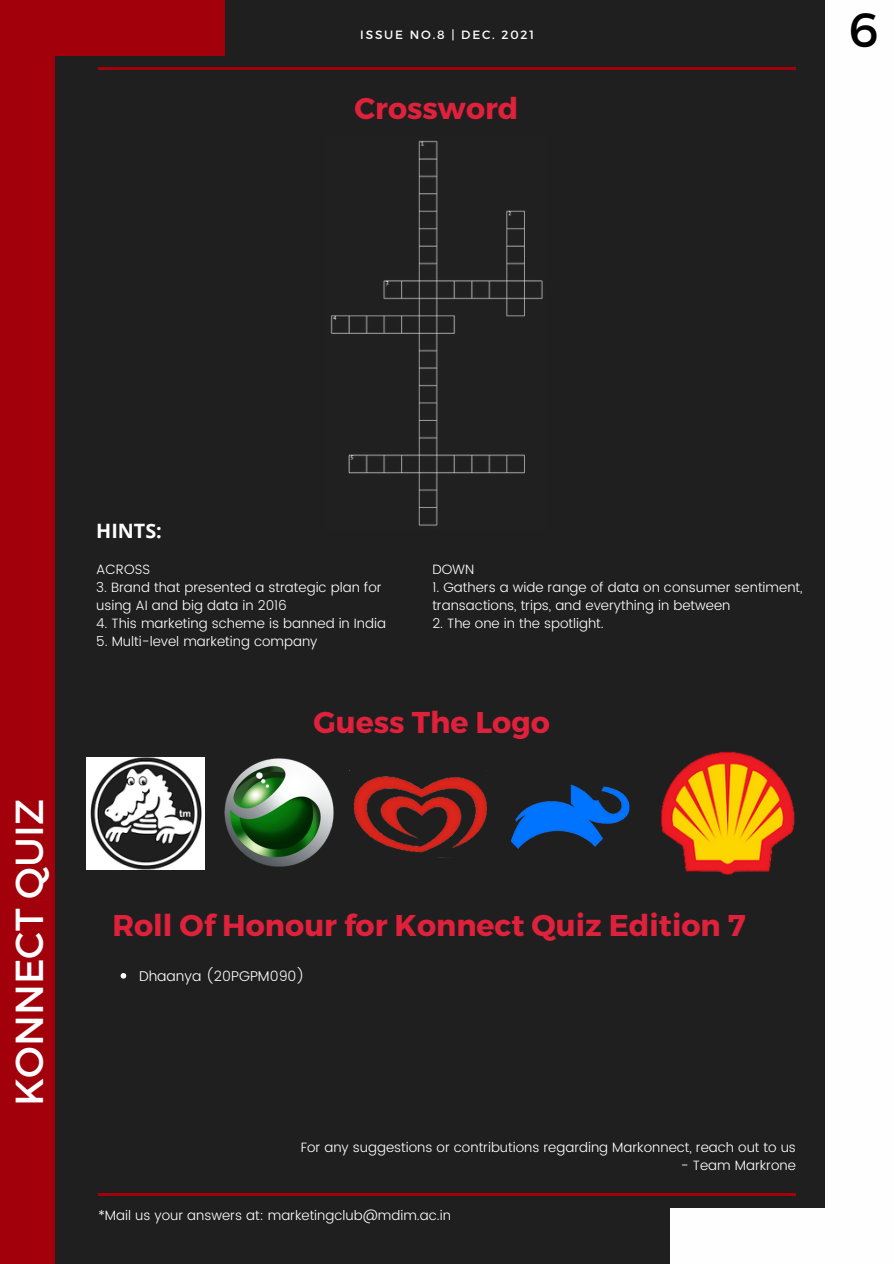
<style>
.page{position:relative;width:894px;height:1264px;background:#fff}
.page>*{position:absolute;margin:0;border:0;box-sizing:border-box;transform-origin:0 0}
.t1{font:48px "Montserrat";color:#000}
.t2{font:39px "Montserrat";color:#fefefe}
.t3{font:700 30px "Montserrat";color:#df213b}
.t4{font:700 19.8px "Open Sans";color:#fff}
.t5{font:300 14.1px "Poppins";color:#fff}
.t6{font:300 13.5px/18px "Poppins";color:#fff}
.t7{font:12px "Montserrat";letter-spacing:.15em;color:#fefefe}
</style>
<div class="page">
<div style="left:0;top:0;width:893px;height:1263px;background:#1f1f1f"></div>
<hr style="left:98px;top:67px;width:697px;height:3px;background:#a2000a">
<div style="left:825px;top:0;width:68px;height:1263px;background:#fefefe"></div>
<div style="left:0;top:0;width:55px;height:1263px;background:#a2000a"></div>
<hr style="left:98px;top:1193px;width:697px;height:2px;background:#a2000a">
<div style="left:0;top:0;width:225px;height:55px;background:#a2000a"></div>
<div style="left:670px;top:1208px;width:223px;height:55px;background:#fefefe"></div>
<img style="left:330px;top:140px;width:213px;height:386px">
<img style="left:87px;top:757px;width:117px;height:112px">
<img style="left:224px;top:758px;width:110px;height:109px">
<img style="left:353px;top:776px;width:134px;height:77px">
<img style="left:510px;top:784px;width:120px;height:65px">
<img style="left:661px;top:751px;width:134px;height:124px">
<svg style="left:121px;top:973px;width:5px;height:5px"></svg>
<p class="t7" style="left:360px;top:27px;width:175px">ISSUE NO.8 | DEC. 2021</p>
<p class="t3" style="left:354px;top:89px;width:165px">Crossword</p>
<p class="t1" style="left:848px;top:-2px;width:31px">6</p>
<p class="t2" style="left:4px;top:1105px;width:308px;rotate:-90deg">KONNECT QUIZ</p>
<p class="t4" style="left:96px;top:516px;width:67px">HINTS:</p>
<p class="t6" style="left:96px;top:560px;width:55px">ACROSS</p>
<p class="t6" style="left:96px;top:578px;width:287px">3. Brand that presented a strategic plan for using AI and big data in 2016</p>
<p class="t6" style="left:96px;top:614px;width:291px">4. This marketing scheme is banned in India</p>
<p class="t6" style="left:96px;top:632px;width:223px">5. Multi-level marketing company</p>
<p class="t6" style="left:432px;top:560px;width:43px">DOWN</p>
<p class="t6" style="left:432px;top:578px;width:371px">1. Gathers a wide range of data on consumer sentiment, transactions, trips, and everything in between</p>
<p class="t6" style="left:432px;top:614px;width:173px">2. The one in the spotlight.</p>
<p class="t3" style="left:313px;top:702px;width:238px">Guess The Logo</p>
<p class="t3" style="left:112px;top:905px;width:634px">Roll Of Honour for Konnect Quiz Edition 7</p>
<p class="t5" style="left:139px;top:967px;width:167px">Dhaanya (20PGPM090)</p>
<p class="t6" style="left:301px;top:1137px;width:496px">For any suggestions or contributions regarding Markonnect, reach out to us</p>
<p class="t6" style="left:680px;top:1155px;width:116px">- Team Markrone</p>
<p class="t6" style="left:98px;top:1205px;width:354px">*Mail us your answers at: marketingclub@mdim.ac.in</p>
</div>
